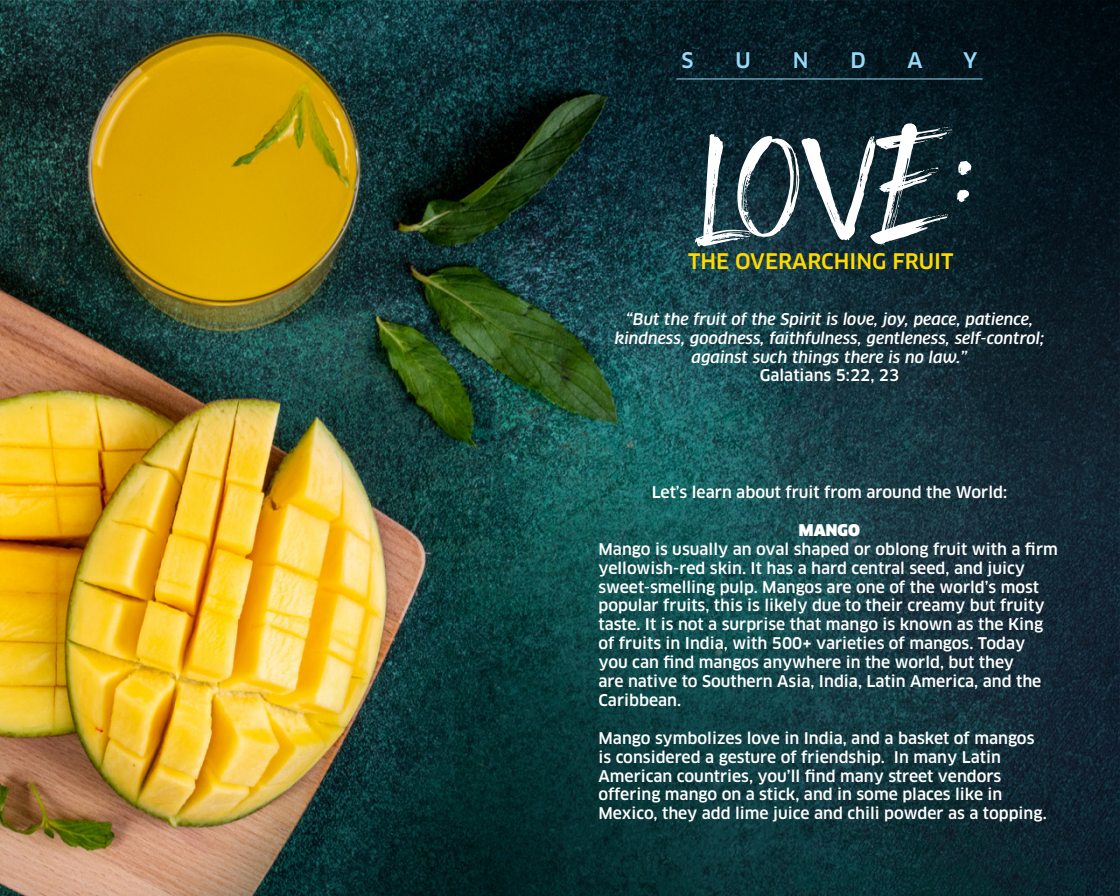
<style>
.page{position:relative;width:1120px;height:896px;background:#fff}
.page>*{position:absolute;margin:0;border:0;box-sizing:border-box;transform-origin:0 0}
.t1{font:71.4px "Basting Brush";color:#fff}
.t2{font:500 21px "Clan Pro";color:#ffda00}
.t3{font:500 21px "Clan Pro";color:#97daf8}
.t4{font:500 15.75px/18.9px "Clan Pro";color:#fff}
.t5{font:italic 500 15.75px/18.9px "Clan Pro";color:#fff;text-align:center}
.t6{font:900 15.75px "Clan Pro";letter-spacing:.01em;color:#fff}
</style>
<div class="page">
<img style="left:0;top:0;width:1120px;height:896px">
<hr style="left:676px;top:79px;width:307px;height:1px;background:#97daf8">
<p class="t3" style="left:681px;top:48px;width:14px">S</p>
<p class="t3" style="left:735px;top:48px;width:17px">U</p>
<p class="t3" style="left:793px;top:48px;width:17px">N</p>
<p class="t3" style="left:851px;top:48px;width:17px">D</p>
<p class="t3" style="left:907px;top:48px;width:17px">A</p>
<p class="t3" style="left:963px;top:48px;width:16px">Y</p>
<p class="t1" style="left:694px;top:163px;width:288px">LOVE<sup>:</sup></p>
<p class="t2" style="left:688px;top:249px;width:267px">THE OVERARCHING FRUIT</p>
<p class="t5" style="left:615px;top:310px;width:431px">“But the fruit of the Spirit is love, joy, peace, patience, kindness, goodness, faithfulness, gentleness, self-control; against such things there is no law.”</p>
<p class="t4" style="left:760px;top:366px;width:141px">Galatians 5:22, 23</p>
<p class="t4" style="left:652px;top:483px;width:357px">Let’s learn about fruit from around the World:</p>
<p class="t6" style="left:799px;top:521px;width:63px">MANGO</p>
<p class="t4" style="left:598px;top:540px;width:461px">Mango is usually an oval shaped or oblong fruit with a firm yellowish-red skin. It has a hard central seed, and juicy sweet-smelling pulp. Mangos are one of the world’s most popular fruits, this is likely due to their creamy but fruity taste. It is not a surprise that mango is known as the King of fruits in India, with 500+ varieties of mangos. Today you can find mangos anywhere in the world, but they<br>are native to Southern Asia, India, Latin America, and the Caribbean.</p>
<p class="t4" style="left:598px;top:729px;width:450px">Mango symbolizes love in India, and a basket of mangos is considered a gesture of friendship. In many Latin American countries, you’ll find many street vendors offering mango on a stick, and in some places like in Mexico, they add lime juice and chili powder as a topping.</p>
</div>
